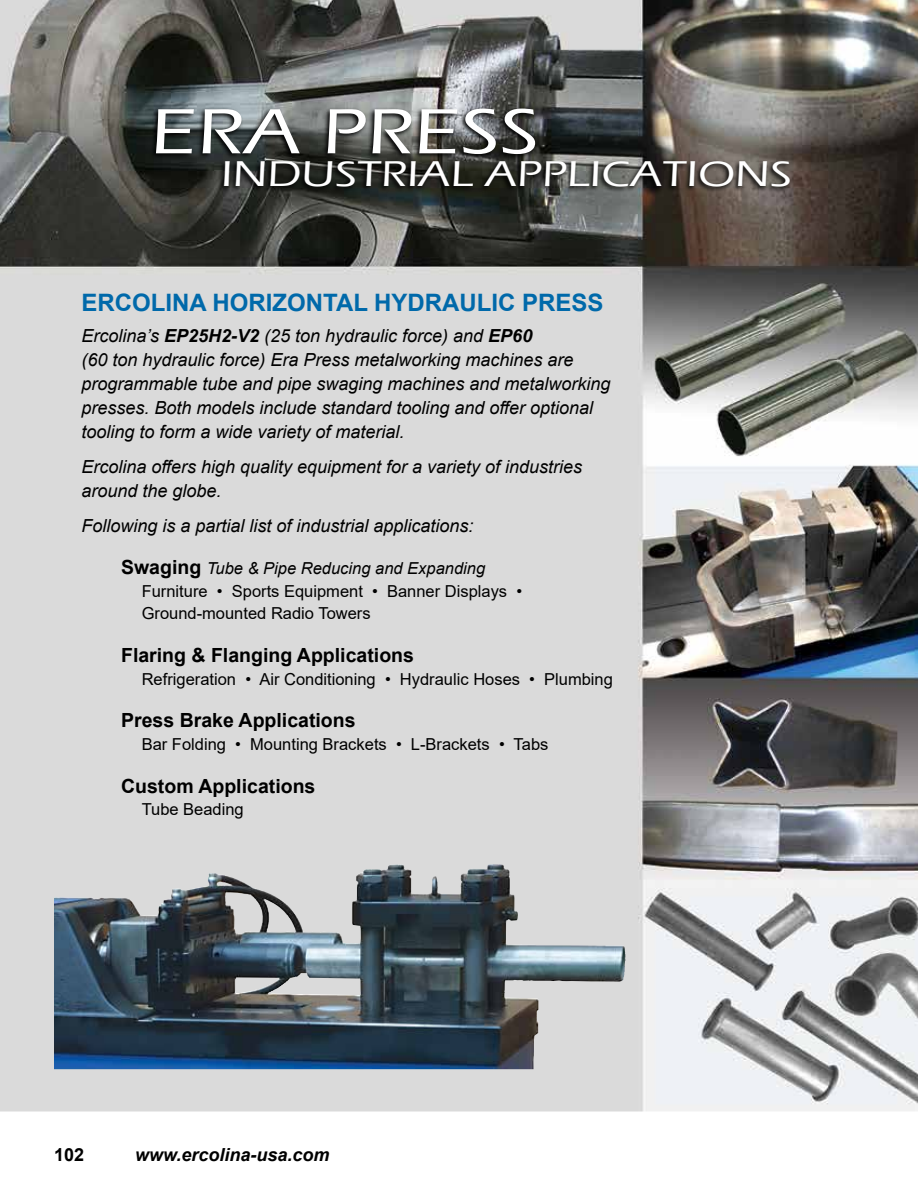
<style>
.page{position:relative;width:918px;height:1188px;background:#fff}
.page>*{position:absolute;margin:0;border:0;box-sizing:border-box;transform-origin:0 0}
.t1{font:500 66.15px "Eras ITC";color:#fff;scale:1.25 1}
.t2{font:500 36.9px "Eras ITC";color:#fff;scale:1.25 1}
.t3{font:700 24px "Arial";color:#0069aa}
.t4{font:700 19.5px "Arial";color:#000}
.t5{font:italic 18px/24px "Arial";color:#000}
.t6{font:italic 700 18px "Arial";color:#000}
.t7{font:700 18px "Arial";color:#000}
.t8{font:16.5px/22.5px "Arial";color:#000}
.s1{font-weight:700}
.s2{font-weight:700;font-size:19.5px}
.s3{font-style:italic}
</style>
<div class="page">
<img style="left:0;top:0;width:918px;height:1112px">
<svg style="left:149px;top:106px;width:642px;height:87px;background:#454643"></svg>
<img style="left:288px;top:864px;width:206px;height:79px">
<h1 class="t1" style="left:151px;top:94px;width:312px">ERA PRESS</h1>
<h2 class="t2" style="left:221px;top:153px;width:458px">INDUSTRIAL APPLICATIONS</h2>
<h3 class="t3" style="left:81px;top:286px;width:524px">ERCOLINA HORIZONTAL HYDRAULIC PRESS</h3>
<p class="t5" style="left:81px;top:324px;width:531px">Ercolina’s <span class="s1">EP25H2-V2</span> (25 ton hydraulic force) and <span class="s1">EP60<br></span>(60 ton hydraulic force) Era Press metalworking machines are programmable tube and pipe swaging machines and metalworking presses. Both models include standard tooling and offer optional tooling to form a wide variety of material.</p>
<p class="t5" style="left:81px;top:455px;width:502px">Ercolina offers high quality equipment for a variety of industries around the globe.</p>
<p class="t5" style="left:81px;top:513px;width:394px">Following is a partial list of industrial applications:</p>
<p class="t8" style="left:142px;top:557px;width:382px;text-indent:-21px"><span class="s2">Swaging</span> <span class="s3">Tube &amp; Pipe Reducing and Expanding<br></span>Furniture • Sports Equipment • Banner Displays •<br>Ground-mounted Radio Towers</p>
<p class="t4" style="left:121px;top:641px;width:294px">Flaring &amp; Flanging Applications</p>
<p class="t8" style="left:142px;top:667px;width:473px">Refrigeration • Air Conditioning • Hydraulic Hoses • Plumbing</p>
<p class="t4" style="left:121px;top:707px;width:236px">Press Brake Applications</p>
<p class="t8" style="left:142px;top:733px;width:408px">Bar Folding • Mounting Brackets • L-Brackets • Tabs</p>
<p class="t4" style="left:121px;top:772px;width:196px">Custom Applications</p>
<p class="t8" style="left:142px;top:798px;width:104px">Tube Beading</p>
<p class="t7" style="left:54px;top:1142px;width:32px">102</p>
<p class="t6" style="left:135px;top:1142px;width:196px">www.ercolina-usa.com</p>
</div>
